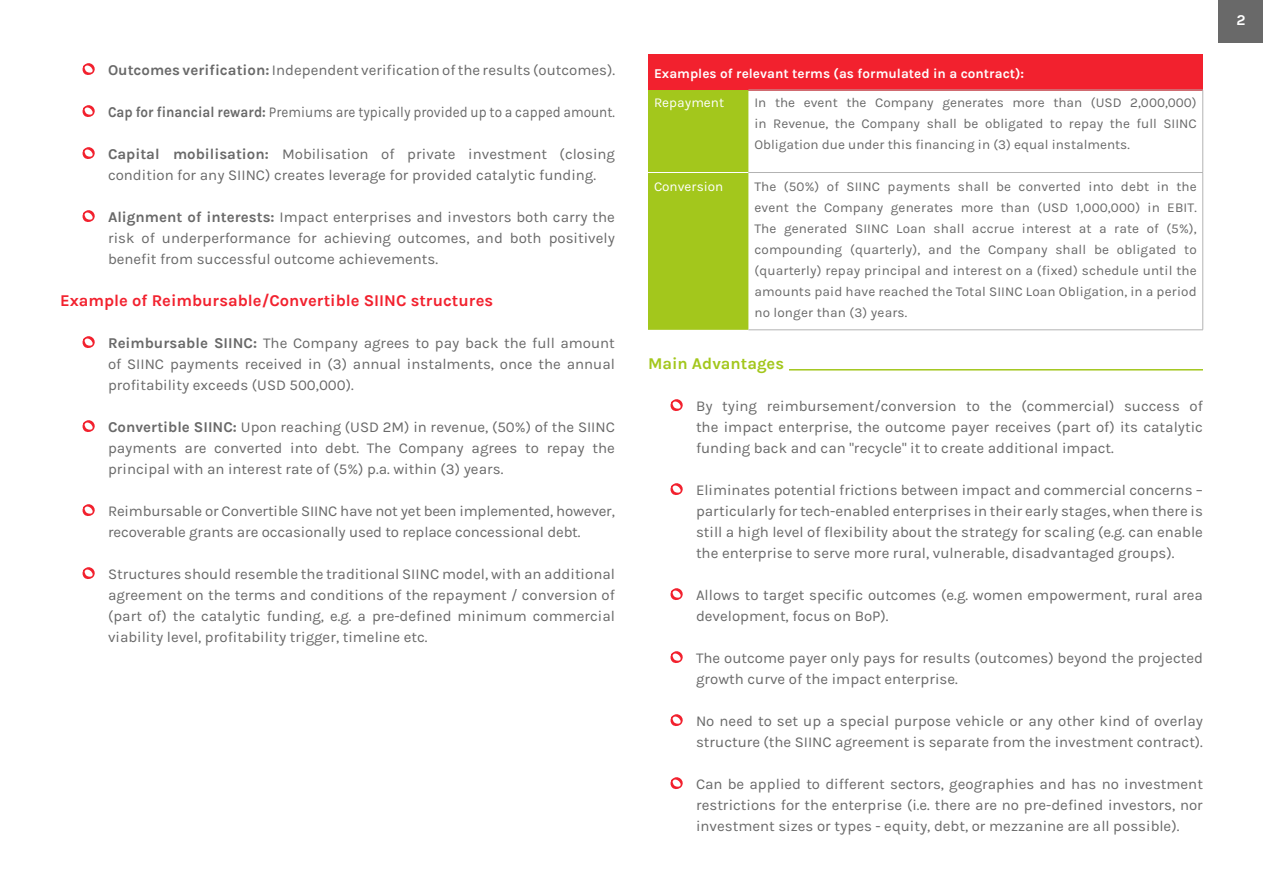
<style>
.page{position:relative;width:1263px;height:893px;background:#fff}
.page>*{position:absolute;margin:0;border:0;box-sizing:border-box;transform-origin:0 0}
.t1{font:700 16.5px "Karla";color:#f2212e}
.t2{font:700 16.5px "Karla";color:#a3c71c}
.t3{font:15px/21px "Karla";color:#696969;text-align:justify}
.t4{font:15px "Karla";color:#696969;scale:.9 1}
.t5{font:700 15px "Karla";color:#fff}
.t6{font:13.5px/21px "Karla";color:#696969;text-align:justify}
.t7{font:700 13.5px/28.7px "Karla";color:#fff}
.t8{font:13.5px "Karla";color:#fff}
.s1{font-weight:700}
.s2{font-weight:400}
</style>
<div class="page">
<div style="left:1218px;top:0;width:45px;height:43px;background:#696969"></div>
<svg style="left:82px;top:63px;width:13px;height:12px"></svg>
<svg style="left:82px;top:105px;width:13px;height:12px"></svg>
<svg style="left:82px;top:147px;width:13px;height:12px"></svg>
<svg style="left:82px;top:210px;width:13px;height:12px"></svg>
<svg style="left:82px;top:336px;width:13px;height:12px"></svg>
<svg style="left:82px;top:420px;width:13px;height:12px"></svg>
<svg style="left:82px;top:504px;width:13px;height:12px"></svg>
<svg style="left:82px;top:567px;width:13px;height:12px"></svg>
<div style="left:648px;top:54px;width:555px;height:36px;background:#f2212e"></div>
<div style="left:648px;top:90px;width:100px;height:240px;background:#a3c71c"></div>
<hr style="left:648px;top:172px;width:100px;height:1px;background:#fff">
<hr style="left:748px;top:90px;width:455px;height:1px;background:#b3b3b3">
<hr style="left:748px;top:172px;width:455px;height:1px;background:#b3b3b3">
<hr style="left:748px;top:330px;width:455px;height:1px;background:#b3b3b3">
<hr style="left:1202px;top:90px;width:1px;height:82px;background:#b3b3b3">
<hr style="left:1202px;top:173px;width:1px;height:157px;background:#b3b3b3">
<svg style="left:670px;top:399px;width:13px;height:12px"></svg>
<svg style="left:670px;top:483px;width:13px;height:12px"></svg>
<svg style="left:670px;top:588px;width:13px;height:12px"></svg>
<svg style="left:670px;top:651px;width:13px;height:12px"></svg>
<svg style="left:670px;top:714px;width:13px;height:12px"></svg>
<svg style="left:670px;top:777px;width:13px;height:12px"></svg>
<hr style="left:789px;top:369px;width:414px;height:2px;background:#a3c71c">
<p class="t3" style="left:108px;top:60px;width:508px"><span class="s1">Outcomes verification:</span> Independent verification of the results (outcomes).</p>
<p class="t4" style="left:108px;top:104px;width:565px"><span class="s1">Cap for financial reward:</span> Premiums are typically provided up to a capped amount.</p>
<p class="t3" style="left:108px;top:144px;width:508px"><span class="s1">Capital mobilisation:</span> Mobilisation of private investment (closing condition for any SIINC) creates leverage for provided catalytic funding.</p>
<p class="t3" style="left:108px;top:207px;width:508px"><span class="s1">Alignment of interests:</span> Impact enterprises and investors both carry the risk of underperformance for achieving outcomes, and both positively benefit from successful outcome achievements.</p>
<p class="t1" style="left:60px;top:291px;width:435px">Example of Reimbursable/Convertible SIINC structures</p>
<p class="t3" style="left:108px;top:333px;width:508px"><span class="s1">Reimbursable SIINC:</span> The Company agrees to pay back the full amount of SIINC payments received in (3) annual instalments, once the annual profitability exceeds (USD 500,000).</p>
<p class="t3" style="left:108px;top:417px;width:508px"><span class="s1">Convertible SIINC:</span> Upon reaching (USD 2M) in revenue, (50%) of the SIINC payments are converted into debt. The Company agrees to repay the principal with an interest rate of (5%) p.a. within (3) years.</p>
<p class="t3" style="left:108px;top:501px;width:508px">Reimbursable or Convertible SIINC have not yet been implemented, however, recoverable grants are occasionally used to replace concessional debt.</p>
<p class="t3" style="left:108px;top:564px;width:508px">Structures should resemble the traditional SIINC model, with an additional agreement on the terms and conditions of the repayment / conversion of (part of) the catalytic funding, e.g. a pre-defined minimum commercial viability level, profitability trigger, timeline etc.</p>
<p class="t7" style="left:654px;top:59px;width:372px">Examples of relevant terms (as formulated in a contract):<br><span class="s2">Repayment</span></p>
<p class="t6" style="left:754px;top:92px;width:444px">In the event the Company generates more than (USD 2,000,000) in Revenue, the Company shall be obligated to repay the full SIINC Obligation due under this financing in (3) equal instalments.</p>
<p class="t8" style="left:654px;top:179px;width:71px">Conversion</p>
<p class="t6" style="left:754px;top:176px;width:444px">The (50%) of SIINC payments shall be converted into debt in the event the Company generates more than (USD 1,000,000) in EBIT.<br>The generated SIINC Loan shall accrue interest at a rate of (5%), compounding (quarterly), and the Company shall be obligated to (quarterly) repay principal and interest on a (fixed) schedule until the amounts paid have reached the Total SIINC Loan Obligation, in a period no longer than (3) years.</p>
<p class="t2" style="left:648px;top:354px;width:138px">Main Advantages</p>
<p class="t3" style="left:696px;top:396px;width:508px">By tying reimbursement/conversion to the (commercial) success of the impact enterprise, the outcome payer receives (part of) its catalytic funding back and can "recycle" it to create additional impact.</p>
<p class="t3" style="left:696px;top:480px;width:508px">Eliminates potential frictions between impact and commercial concerns – particularly for tech-enabled enterprises in their early stages, when there is still a high level of flexibility about the strategy for scaling (e.g. can enable the enterprise to serve more rural, vulnerable, disadvantaged groups).</p>
<p class="t3" style="left:696px;top:585px;width:508px">Allows to target specific outcomes (e.g. women empowerment, rural area development, focus on BoP).</p>
<p class="t3" style="left:696px;top:648px;width:508px">The outcome payer only pays for results (outcomes) beyond the projected growth curve of the impact enterprise.</p>
<p class="t3" style="left:696px;top:711px;width:508px">No need to set up a special purpose vehicle or any other kind of overlay structure (the SIINC agreement is separate from the investment contract).</p>
<p class="t3" style="left:696px;top:774px;width:508px">Can be applied to different sectors, geographies and has no investment restrictions for the enterprise (i.e. there are no pre-defined investors, nor investment sizes or types - equity, debt, or mezzanine are all possible).</p>
<p class="t5" style="left:1236px;top:12px;width:11px">2</p>
</div>
